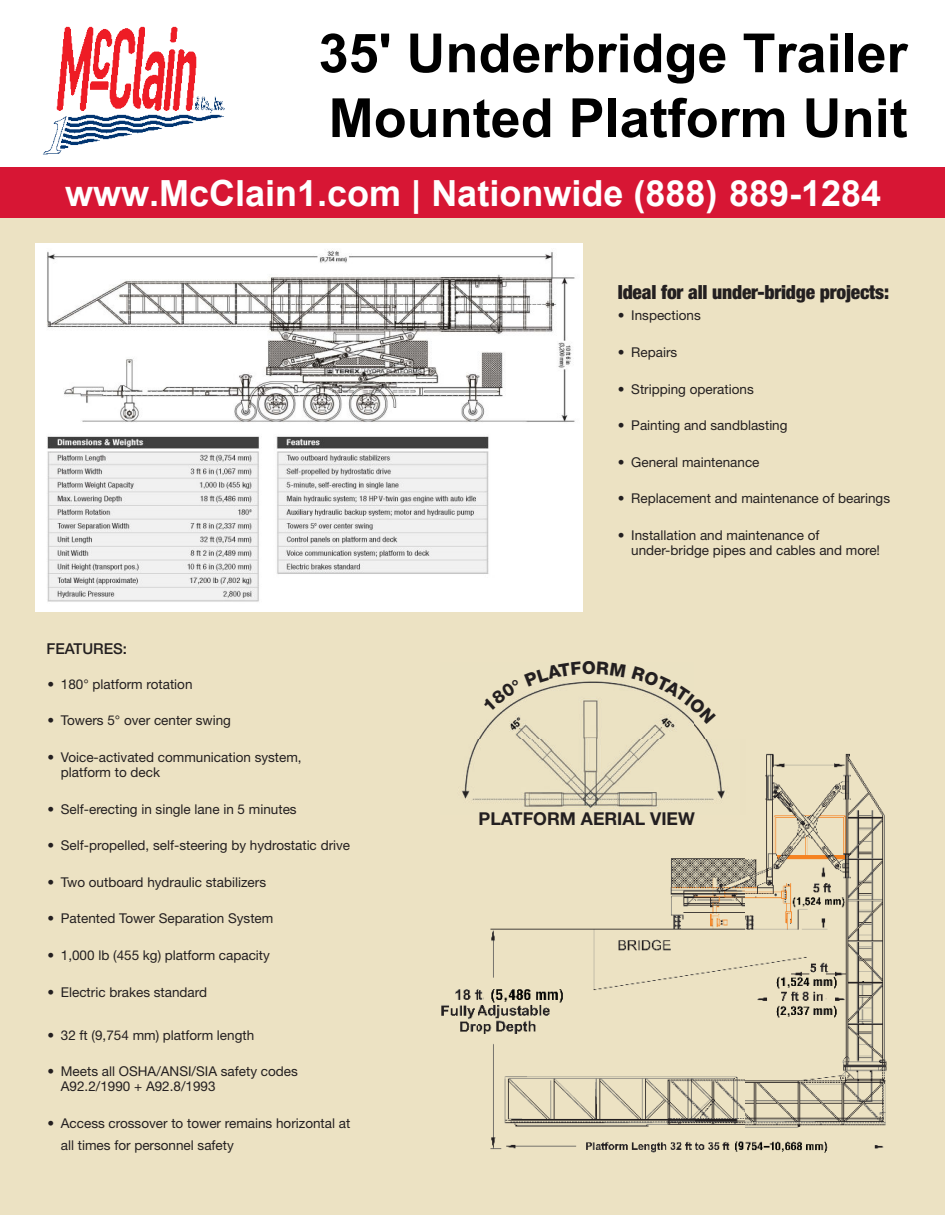
<style>
.page{position:relative;width:945px;height:1215px;background:#fff}
.page>*{position:absolute;margin:0;border:0;box-sizing:border-box;transform-origin:0 0}
.t1{font:700 54px/64.8px "Arial";color:#000}
.t2{font:700 36px "Arial";color:#fff}
.t3{font:900 condensed 19.5px "Helvetica Neue";letter-spacing:-.01em;color:#231f20}
.t4{font:700 17.7px "Helvetica Neue";color:#231f20}
.t5{font:500 15px "Helvetica Neue";color:#231f20}
.t6{font:13.5px/15px "Helvetica Neue";color:#231f20}
</style>
<div class="page">
<div style="left:0;top:205px;width:945px;height:1010px;background:#ece2c3"></div>
<div style="left:0;top:168px;width:945px;height:50px;background:#d71634"></div>
<img style="left:441px;top:989px;width:38px;height:43px">
<img style="left:744px;top:753px;width:143px;height:400px">
<img style="left:479px;top:858px;width:265px;height:295px">
<img style="left:462px;top:685px;width:284px;height:129px">
<img style="left:35px;top:244px;width:548px;height:368px">
<img style="left:43px;top:26px;width:182px;height:129px">
<svg style="left:483px;top:681px;width:143px;height:30px"></svg>
<svg style="left:632px;top:685px;width:84px;height:39px"></svg>
<h1 class="t1" style="left:319px;top:21px;width:591px">35' Underbridge Trailer<br>Mounted Platform Unit</h1>
<h2 class="t2" style="left:65px;top:168px;width:817px">www.McClain1.com | Nationwide (888) 889-1284</h2>
<p class="t5" style="left:47px;top:641px;width:82px">FEATURES:</p>
<p class="t6" style="left:47px;top:676px;width:147px">• 180° platform rotation</p>
<p class="t6" style="left:47px;top:713px;width:185px">• Towers 5° over center swing</p>
<p class="t6" style="left:61px;top:750px;width:242px;text-indent:-14px">• Voice-activated communication system, platform to deck</p>
<p class="t6" style="left:47px;top:801px;width:251px">• Self-erecting in single lane in 5 minutes</p>
<p class="t6" style="left:47px;top:838px;width:304px">• Self-propelled, self-steering by hydrostatic drive</p>
<p class="t6" style="left:47px;top:874px;width:220px">• Two outboard hydraulic stabilizers</p>
<p class="t6" style="left:47px;top:911px;width:228px">• Patented Tower Separation System</p>
<p class="t6" style="left:47px;top:948px;width:224px">• 1,000 lb (455 kg) platform capacity</p>
<p class="t6" style="left:47px;top:984px;width:161px">• Electric brakes standard</p>
<p class="t6" style="left:47px;top:1027px;width:208px">• 32 ft (9,754 mm) platform length</p>
<p class="t6" style="left:61px;top:1064px;width:238px;text-indent:-14px">• Meets all OSHA/ANSI/SIA safety codes<br>A92.2/1990 + A92.8/1993</p>
<p class="t6" style="left:61px;top:1112px;width:291px;line-height:21.6px;text-indent:-14px">• Access crossover to tower remains horizontal at all times for personnel safety</p>
<h3 class="t3" style="left:618px;top:284px;width:273px">Ideal for all under-bridge projects:</h3>
<p class="t6" style="left:618px;top:308px;width:85px">• Inspections</p>
<p class="t6" style="left:618px;top:344px;width:61px">• Repairs</p>
<p class="t6" style="left:618px;top:381px;width:138px">• Stripping operations</p>
<p class="t6" style="left:618px;top:418px;width:171px">• Painting and sandblasting</p>
<p class="t6" style="left:618px;top:454px;width:143px">• General maintenance</p>
<p class="t6" style="left:618px;top:491px;width:274px">• Replacement and maintenance of bearings</p>
<p class="t6" style="left:631px;top:527px;width:250px;text-indent:-14px">• Installation and maintenance of under-bridge pipes and cables and more!</p>
<h3 class="t4" style="left:479px;top:809px;width:218px">PLATFORM AERIAL VIEW</h3>
</div>
